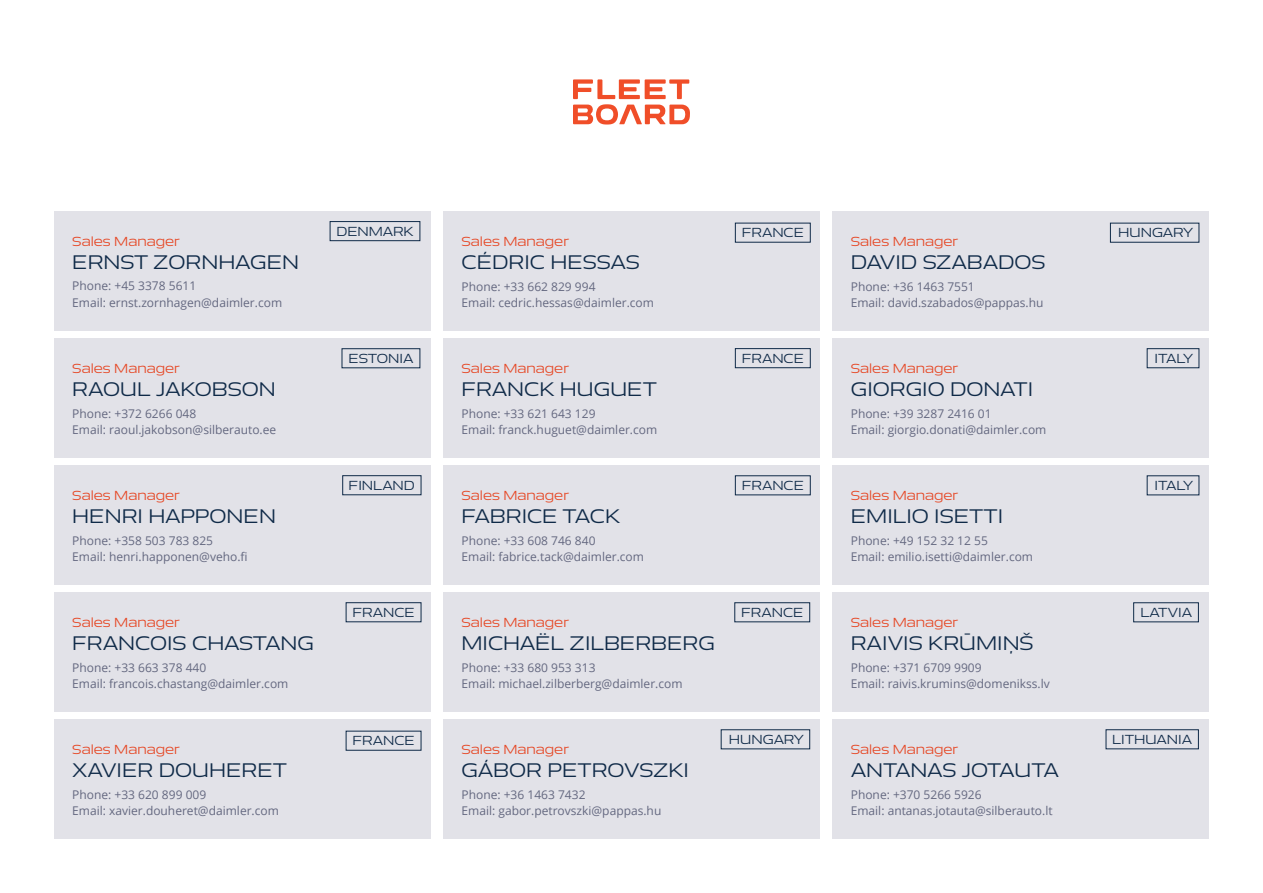
<style>
.page{position:relative;width:1263px;height:893px;background:#fff}
.page>*{position:absolute;margin:0;border:0;box-sizing:border-box;transform-origin:0 0}
.t1{font:18px "Aero";color:#0f2a48}
.t2{font:18px "Aero";letter-spacing:-.025em;color:#0f2a48}
.t3{font:12px/16.2px "Open Sans";color:#646880}
.t4{font:12px "Aero";color:#e64522}
.t5{font:12px "Aero";color:#0f2a48}
</style>
<div class="page">
<div style="left:54px;top:466px;width:376px;height:119px;background:#e2e2e8"></div>
<div style="left:443px;top:466px;width:377px;height:119px;background:#e2e2e8"></div>
<div style="left:443px;top:212px;width:377px;height:119px;background:#e2e2e8"></div>
<div style="left:54px;top:720px;width:376px;height:119px;background:#e2e2e8"></div>
<div style="left:54px;top:593px;width:376px;height:119px;background:#e2e2e8"></div>
<div style="left:443px;top:593px;width:377px;height:119px;background:#e2e2e8"></div>
<div style="left:443px;top:339px;width:377px;height:119px;background:#e2e2e8"></div>
<div style="left:342px;top:475px;width:79px;height:20px;border:1px solid #0f2a48"></div>
<div style="left:346px;top:602px;width:75px;height:20px;border:1px solid #0f2a48"></div>
<div style="left:346px;top:731px;width:75px;height:20px;border:1px solid #0f2a48"></div>
<div style="left:735px;top:475px;width:76px;height:20px;border:1px solid #0f2a48"></div>
<div style="left:734px;top:602px;width:76px;height:20px;border:1px solid #0f2a48"></div>
<div style="left:735px;top:348px;width:76px;height:20px;border:1px solid #0f2a48"></div>
<div style="left:443px;top:720px;width:377px;height:119px;background:#e2e2e8"></div>
<div style="left:832px;top:212px;width:377px;height:119px;background:#e2e2e8"></div>
<div style="left:721px;top:729px;width:89px;height:20px;border:1px solid #0f2a48"></div>
<div style="left:1110px;top:223px;width:89px;height:20px;border:1px solid #0f2a48"></div>
<div style="left:832px;top:466px;width:377px;height:119px;background:#e2e2e8"></div>
<div style="left:832px;top:339px;width:377px;height:119px;background:#e2e2e8"></div>
<div style="left:1147px;top:348px;width:52px;height:20px;border:1px solid #0f2a48"></div>
<div style="left:832px;top:593px;width:377px;height:119px;background:#e2e2e8"></div>
<div style="left:832px;top:720px;width:377px;height:119px;background:#e2e2e8"></div>
<div style="left:1133px;top:602px;width:66px;height:20px;border:1px solid #0f2a48"></div>
<div style="left:1106px;top:729px;width:93px;height:20px;border:1px solid #0f2a48"></div>
<svg style="left:573px;top:79px;width:117px;height:46px"></svg>
<div style="left:54px;top:339px;width:376px;height:119px;background:#e2e2e8"></div>
<div style="left:54px;top:212px;width:376px;height:119px;background:#e2e2e8"></div>
<div style="left:330px;top:221px;width:90px;height:20px;border:1px solid #0f2a48"></div>
<div style="left:342px;top:348px;width:78px;height:20px;border:1px solid #0f2a48"></div>
<p class="t4" style="left:72px;top:234px;width:109px">Sales Manager</p>
<p class="t3" style="left:72px;top:278px;width:211px">Phone: +45 3378 5611<br>Email: ernst.zornhagen@daimler.com</p>
<h1 class="t1" style="left:72px;top:251px;width:228px">ERNST ZORNHAGEN</h1>
<p class="t5" style="left:336px;top:224px;width:79px">DENMARK</p>
<p class="t4" style="left:461px;top:234px;width:109px">Sales Manager</p>
<h1 class="t1" style="left:461px;top:251px;width:180px">CÉDRIC HESSAS</h1>
<p class="t3" style="left:461px;top:278px;width:135px">Phone: +33 662 829 994</p>
<p class="t3" style="left:461px;top:294px;width:194px">Email: cedric.hessas@daimler.com</p>
<p class="t5" style="left:742px;top:226px;width:64px">FRANCE</p>
<p class="t4" style="left:851px;top:234px;width:109px">Sales Manager</p>
<p class="t3" style="left:851px;top:278px;width:194px">Phone: +36 1463 7551<br>Email: david.szabados@pappas.hu</p>
<h1 class="t1" style="left:851px;top:251px;width:196px">DAVID SZABADOS</h1>
<p class="t5" style="left:1118px;top:226px;width:76px">HUNGARY</p>
<p class="t4" style="left:72px;top:361px;width:109px">Sales Manager</p>
<p class="t3" style="left:72px;top:405px;width:206px">Phone: +372 6266 048<br>Email: raoul.jakobson@silberauto.ee</p>
<h1 class="t1" style="left:72px;top:378px;width:205px">RAOUL JAKOBSON</h1>
<p class="t5" style="left:348px;top:351px;width:67px">ESTONIA</p>
<p class="t4" style="left:461px;top:361px;width:109px">Sales Manager</p>
<h1 class="t1" style="left:461px;top:378px;width:197px">FRANCK HUGUET</h1>
<p class="t3" style="left:461px;top:405px;width:135px">Phone: +33 621 643 129</p>
<p class="t3" style="left:461px;top:421px;width:197px">Email: franck.huguet@daimler.com</p>
<p class="t5" style="left:742px;top:351px;width:64px">FRANCE</p>
<p class="t4" style="left:851px;top:361px;width:109px">Sales Manager</p>
<p class="t3" style="left:851px;top:405px;width:197px">Phone: +39 3287 2416 01<br>Email: giorgio.donati@daimler.com</p>
<h1 class="t1" style="left:851px;top:378px;width:184px">GIORGIO DONATI</h1>
<p class="t5" style="left:1154px;top:351px;width:40px">ITALY</p>
<p class="t5" style="left:349px;top:478px;width:68px">FINLAND</p>
<p class="t4" style="left:72px;top:488px;width:109px">Sales Manager</p>
<p class="t4" style="left:461px;top:488px;width:109px">Sales Manager</p>
<h1 class="t1" style="left:72px;top:505px;width:205px">HENRI HAPPONEN</h1>
<h1 class="t1" style="left:461px;top:505px;width:160px">FABRICE TACK</h1>
<p class="t3" style="left:72px;top:532px;width:142px">Phone: +358 503 783 825</p>
<p class="t3" style="left:461px;top:532px;width:135px">Phone: +33 608 746 840</p>
<p class="t3" style="left:72px;top:548px;width:177px">Email: henri.happonen@veho.fi</p>
<p class="t3" style="left:461px;top:548px;width:184px">Email: fabrice.tack@daimler.com</p>
<p class="t5" style="left:742px;top:478px;width:64px">FRANCE</p>
<p class="t4" style="left:851px;top:488px;width:109px">Sales Manager</p>
<p class="t3" style="left:851px;top:532px;width:184px">Phone: +49 152 32 12 55<br>Email: emilio.isetti@daimler.com</p>
<h1 class="t1" style="left:851px;top:505px;width:154px">EMILIO ISETTI</h1>
<p class="t5" style="left:1154px;top:478px;width:40px">ITALY</p>
<p class="t5" style="left:353px;top:605px;width:64px">FRANCE</p>
<p class="t4" style="left:72px;top:615px;width:109px">Sales Manager</p>
<p class="t4" style="left:461px;top:615px;width:109px">Sales Manager</p>
<p class="t5" style="left:741px;top:605px;width:64px">FRANCE</p>
<p class="t4" style="left:851px;top:615px;width:109px">Sales Manager</p>
<p class="t5" style="left:1140px;top:605px;width:53px">LATVIA</p>
<h1 class="t1" style="left:72px;top:632px;width:243px">FRANCOIS CHASTANG</h1>
<h1 class="t1" style="left:461px;top:632px;width:255px">MICHAËL ZILBERBERG</h1>
<h1 class="t1" style="left:851px;top:632px;width:184px">RAIVIS KRŪMIŅŠ</h1>
<p class="t3" style="left:72px;top:659px;width:135px">Phone: +33 663 378 440</p>
<p class="t3" style="left:461px;top:659px;width:135px">Phone: +33 680 953 313</p>
<p class="t3" style="left:851px;top:659px;width:132px">Phone: +371 6709 9909</p>
<p class="t3" style="left:72px;top:675px;width:218px">Email: francois.chastang@daimler.com</p>
<p class="t3" style="left:461px;top:675px;width:223px">Email: michael.zilberberg@daimler.com</p>
<p class="t3" style="left:851px;top:675px;width:200px">Email: raivis.krumins@domenikss.lv</p>
<p class="t4" style="left:72px;top:742px;width:109px">Sales Manager</p>
<h1 class="t1" style="left:72px;top:759px;width:216px">XAVIER DOUHERET</h1>
<p class="t3" style="left:72px;top:786px;width:135px">Phone: +33 620 899 009</p>
<p class="t3" style="left:72px;top:802px;width:208px">Email: xavier.douheret@daimler.com</p>
<p class="t5" style="left:353px;top:733px;width:64px">FRANCE</p>
<p class="t4" style="left:461px;top:742px;width:109px">Sales Manager</p>
<p class="t3" style="left:461px;top:786px;width:201px">Phone: +36 1463 7432<br>Email: gabor.petrovszki@pappas.hu</p>
<h1 class="t1" style="left:461px;top:759px;width:229px">GÁBOR PETROVSZKI</h1>
<p class="t5" style="left:729px;top:732px;width:76px">HUNGARY</p>
<p class="t4" style="left:851px;top:742px;width:109px">Sales Manager</p>
<h1 class="t2" style="left:851px;top:759px;width:210px">ANTANAS JOTAUTA</h1>
<p class="t3" style="left:851px;top:786px;width:132px">Phone: +370 5266 5926</p>
<p class="t3" style="left:851px;top:802px;width:203px">Email: antanas.jotauta@silberauto.lt</p>
<p class="t5" style="left:1112px;top:732px;width:82px">LITHUANIA</p>
</div>
